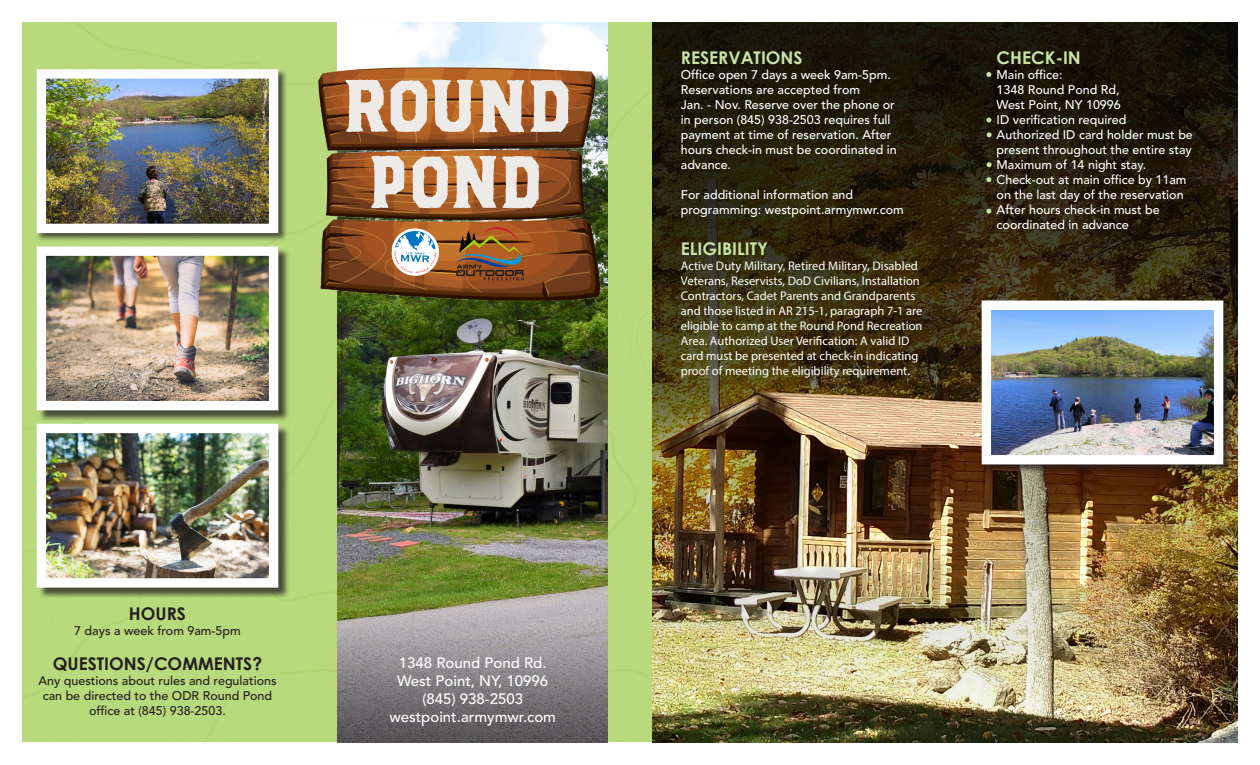
<style>
.page{position:relative;width:1260px;height:765px;background:#fff}
.page>*{position:absolute;margin:0;border:0;box-sizing:border-box;transform-origin:0 0}
.t1{font:700 17.5px "Century Gothic";color:#cae2a4}
.t2{font:700 17.5px "Century Gothic";color:#231f20}
.t3{font:500 15px/18px "Avenir LT Std";color:#fff;text-align:center}
.t4{font:500 12.5px/15px "Avenir LT Std";color:#fff}
.t5{font:12.5px/15px "Myriad Pro";color:#fff}
.t6{font:500 12.5px/15px "Avenir LT Std";color:#231f20;text-align:center}
</style>
<div class="page">
<img style="left:22px;top:22px;width:1216px;height:721px">
<div style="left:981px;top:300px;width:252px;height:174px;background:#231f20;opacity:.75"></div>
<img style="left:992px;top:311px;width:221px;height:143px">
<p class="t2" style="left:129px;top:600px;width:59px">HOURS</p>
<p class="t6" style="left:74px;top:623px;width:168px">7 days a week from 9am-5pm</p>
<p class="t2" style="left:53px;top:650px;width:211px">QUESTIONS/COMMENTS?</p>
<p class="t6" style="left:38px;top:673px;width:240px">Any questions about rules and regulations can be directed to the ODR Round Pond office at (845) 938-2503.</p>
<p class="t3" style="left:399px;top:654px;width:149px">1348 Round Pond Rd.</p>
<p class="t3" style="left:397px;top:672px;width:153px">West Point, NY, 10996 (845) 938-2503</p>
<p class="t3" style="left:389px;top:708px;width:168px">westpoint.armymwr.com</p>
<p class="t1" style="left:681px;top:44px;width:123px">RESERVATIONS</p>
<p class="t4" style="left:681px;top:68px;width:212px">Office open 7 days a week 9am-5pm.</p>
<p class="t4" style="left:681px;top:83px;width:218px">Reservations are accepted from<br>Jan. - Nov. Reserve over the phone or in person (845) 938-2503 requires full payment at time of reservation. After hours check-in must be coordinated in advance.</p>
<p class="t4" style="left:681px;top:188px;width:224px">For additional information and programming: westpoint.armymwr.com</p>
<p class="t1" style="left:681px;top:235px;width:89px">ELIGIBILITY</p>
<p class="t5" style="left:681px;top:258px;width:243px">Active Duty Military, Retired Military, Disabled Veterans, Reservists, DoD Civilians, Installation Contractors, Cadet Parents and Grandparents and those listed in AR 215-1, paragraph 7-1 are eligible to camp at the Round Pond Recreation Area. Authorized User Verification: A valid ID card must be presented at check-in indicating proof of meeting the eligibility requirement.</p>
<p class="t1" style="left:997px;top:44px;width:86px">CHECK-IN</p>
<p class="t4" style="left:997px;top:68px;width:124px">Main office:<br>1348 Round Pond Rd,</p>
<p class="t4" style="left:997px;top:98px;width:126px">West Point, NY 10996</p>
<p class="t4" style="left:997px;top:113px;width:131px">ID verification required</p>
<p class="t4" style="left:997px;top:128px;width:198px">Authorized ID card holder must be present throughout the entire stay</p>
<p class="t4" style="left:997px;top:158px;width:151px">Maximum of 14 night stay.</p>
<p class="t4" style="left:997px;top:173px;width:191px">Check-out at main office by 11am on the last day of the reservation</p>
<p class="t4" style="left:997px;top:203px;width:165px">After hours check-in must be coordinated in advance</p>
</div>
